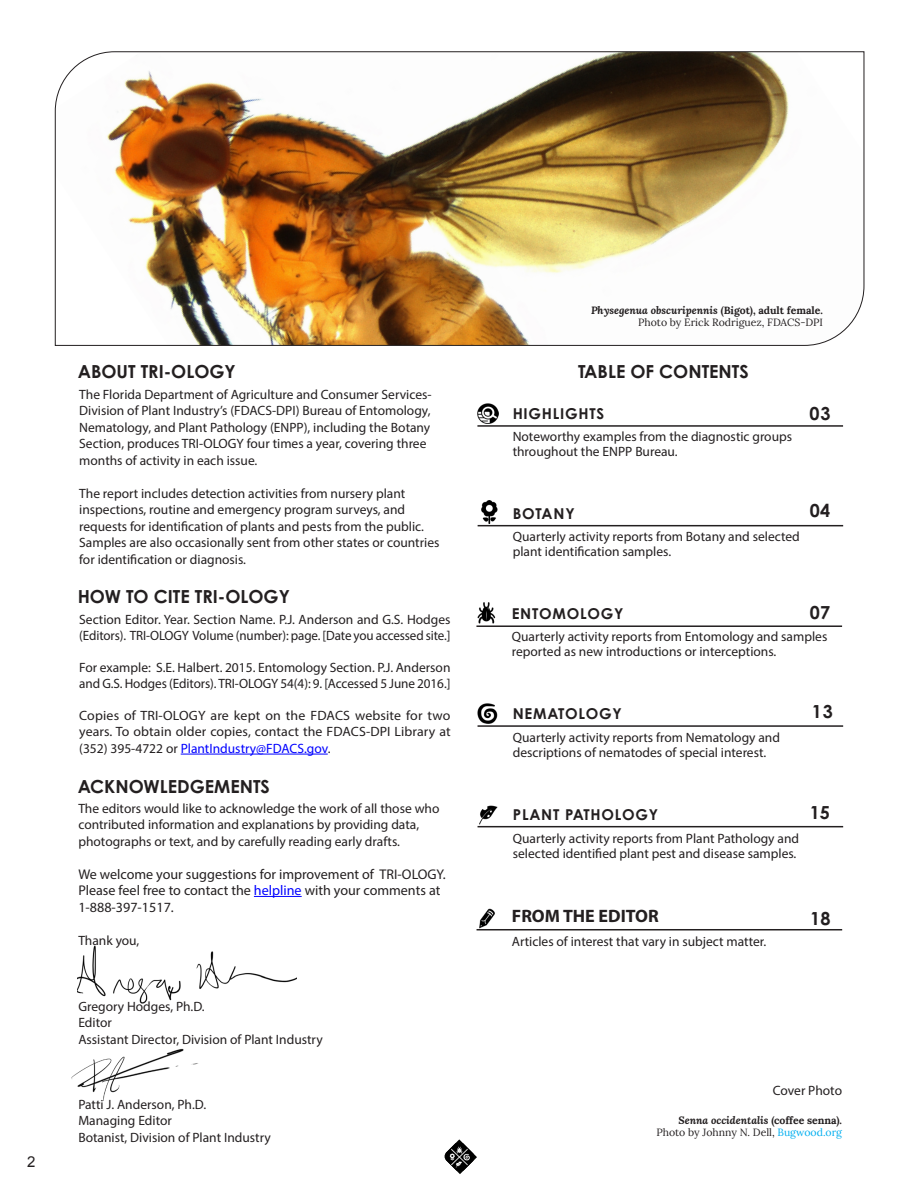
<style>
.page{position:relative;width:918px;height:1188px;background:#fff}
.page>*{position:absolute;margin:0;border:0;box-sizing:border-box;transform-origin:0 0}
.t1{font:700 18px "Century Gothic Pro";color:#231f20}
.t2{font:700 18px "Myriad Pro";color:#231f20}
.t3{font:700 15px "Century Gothic Pro";letter-spacing:.05em;color:#231f20}
.t4{font:15px "Arial";color:#231f20}
.t5{font:14.1px/16.5px "Myriad Pro";color:#231f20}
.t6{font:13.5px/16.5px "Myriad Pro";color:#231f20}
.t7{font:10.5px/12.1px "Lora";color:#231f20;text-align:right}
.s1{font-weight:700;font-style:italic}
.s2{font-weight:700}
.s3{color:#00f}
.s4{color:#00aeef}
</style>
<div class="page">
<img style="left:55px;top:51px;width:810px;height:295px">
<hr style="left:477px;top:425px;width:366px;height:2px;background:#231f20">
<hr style="left:181px;top:754px;width:147px;height:1px;background:#00f">
<hr style="left:254px;top:896px;width:48px;height:1px;background:#00f">
<img style="left:478px;top:403px;width:20px;height:21px">
<hr style="left:476px;top:625px;width:366px;height:2px;background:#231f20">
<hr style="left:478px;top:525px;width:365px;height:1px;background:#231f20">
<hr style="left:478px;top:725px;width:365px;height:2px;background:#231f20">
<hr style="left:478px;top:826px;width:365px;height:1px;background:#231f20">
<img style="left:477px;top:603px;width:19px;height:21px">
<img style="left:479px;top:805px;width:19px;height:20px">
<img style="left:478px;top:704px;width:20px;height:20px">
<img style="left:481px;top:501px;width:17px;height:23px">
<svg style="left:444px;top:1139px;width:33px;height:35px"></svg>
<img style="left:446px;top:1143px;width:27px;height:28px">
<img style="left:78px;top:945px;width:219px;height:59px">
<img style="left:479px;top:909px;width:16px;height:19px">
<img style="left:71px;top:1048px;width:127px;height:52px">
<hr style="left:477px;top:929px;width:365px;height:1px;background:#231f20">
<p class="t4" style="left:27px;top:1152px;width:10px">2</p>
<p class="t7" style="left:591px;top:303px;width:233px"><span class="s1">Physegenua obscuripennis</span> <span class="s2">(Bigot), adult female.<br></span>Photo by Erick Rodriguez, FDACS-DPI</p>
<p class="t1" style="left:78px;top:361px;width:160px">ABOUT TRI-OLOGY</p>
<p class="t1" style="left:578px;top:361px;width:172px">TABLE OF CONTENTS</p>
<p class="t6" style="left:79px;top:386px;width:354px">The Florida Department of Agriculture and Consumer Services-Division of Plant Industry’s (FDACS-DPI) Bureau of Entomology, Nematology, and Plant Pathology (ENPP), including the Botany Section, produces TRI-OLOGY four times a year, covering three months of activity in each issue.</p>
<p class="t6" style="left:79px;top:485px;width:362px">The report includes detection activities from nursery plant inspections, routine and emergency program surveys, and requests for identification of plants and pests from the public.<br>Samples are also occasionally sent from other states or countries for identification or diagnosis.</p>
<p class="t1" style="left:78px;top:585px;width:214px">HOW TO CITE TRI-OLOGY</p>
<p class="t3" style="left:513px;top:404px;width:93px">HIGHLIGHTS</p>
<p class="t6" style="left:513px;top:429px;width:281px;line-height:15px">Noteworthy examples from the diagnostic groups throughout the ENPP Bureau.</p>
<p class="t3" style="left:513px;top:504px;width:63px">BOTANY</p>
<p class="t6" style="left:513px;top:529px;width:288px;line-height:15px">Quarterly activity reports from Botany and selected plant identification samples.</p>
<p class="t1" style="left:809px;top:402px;width:23px">03</p>
<p class="t1" style="left:810px;top:500px;width:22px">04</p>
<p class="t6" style="left:79px;top:611px;width:373px">Section Editor. Year. Section Name. P.J. Anderson and G.S. Hodges (Editors). TRI-OLOGY Volume (number): page. [Date you accessed site.]</p>
<p class="t6" style="left:79px;top:659px;width:373px">For example: S.E. Halbert. 2015. Entomology Section. P.J. Anderson and G.S. Hodges (Editors). TRI-OLOGY 54(4): 9. [Accessed 5 June 2016.]</p>
<p class="t6" style="left:79px;top:707px;width:373px;text-align:justify">Copies of TRI-OLOGY are kept on the FDACS website for two years. To obtain older copies, contact the FDACS-DPI Library at (352) 395-4722 or <span class="s3">PlantIndustry@FDACS.gov</span>.</p>
<p class="t1" style="left:78px;top:775px;width:194px">ACKNOWLEDGEMENTS</p>
<p class="t6" style="left:78px;top:800px;width:363px">The editors would like to acknowledge the work of all those who contributed information and explanations by providing data, photographs or text, and by carefully reading early drafts.</p>
<p class="t5" style="left:78px;top:865px;width:369px">We welcome your suggestions for improvement of TRI-OLOGY.<br>Please feel free to contact the <span class="s3">helpline</span> with your comments at<br>1-888-397-1517.</p>
<p class="t6" style="left:78px;top:932px;width:63px">Thank you,</p>
<p class="t6" style="left:78px;top:998px;width:128px">Gregory Hodges, Ph.D.</p>
<p class="t6" style="left:78px;top:1014px;width:35px">Editor</p>
<p class="t6" style="left:78px;top:1031px;width:246px">Assistant Director, Division of Plant Industry</p>
<p class="t6" style="left:78px;top:1096px;width:129px">Patti J. Anderson, Ph.D.</p>
<p class="t6" style="left:78px;top:1112px;width:95px">Managing Editor</p>
<p class="t6" style="left:78px;top:1129px;width:194px">Botanist, Division of Plant Industry</p>
<p class="t3" style="left:512px;top:605px;width:113px">ENTOMOLOGY</p>
<p class="t1" style="left:810px;top:602px;width:22px">07</p>
<p class="t6" style="left:512px;top:629px;width:317px;line-height:15px">Quarterly activity reports from Entomology and samples reported as new introductions or interceptions.</p>
<p class="t3" style="left:513px;top:704px;width:111px">NEMATOLOGY</p>
<p class="t6" style="left:513px;top:730px;width:269px;line-height:15px">Quarterly activity reports from Nematology and descriptions of nematodes of special interest.</p>
<p class="t1" style="left:812px;top:701px;width:23px">13</p>
<p class="t3" style="left:513px;top:805px;width:147px">PLANT PATHOLOGY</p>
<p class="t6" style="left:513px;top:830px;width:288px;line-height:15px">Quarterly activity reports from Plant Pathology and selected identified plant pest and disease samples.</p>
<p class="t1" style="left:810px;top:801px;width:22px">15</p>
<p class="t2" style="left:512px;top:905px;width:148px">FROM THE EDITOR</p>
<p class="t6" style="left:512px;top:933px;width:256px">Articles of interest that vary in subject matter.</p>
<p class="t1" style="left:810px;top:907px;width:22px">18</p>
<p class="t6" style="left:773px;top:1082px;width:71px">Cover Photo</p>
<p class="t7" style="left:656px;top:1113px;width:187px"><span class="s1">Senna occidentalis</span> <span class="s2">(coffee senna).<br></span>Photo by Johnny N. Dell, <span class="s4">Bugwood.org</span></p>
</div>
